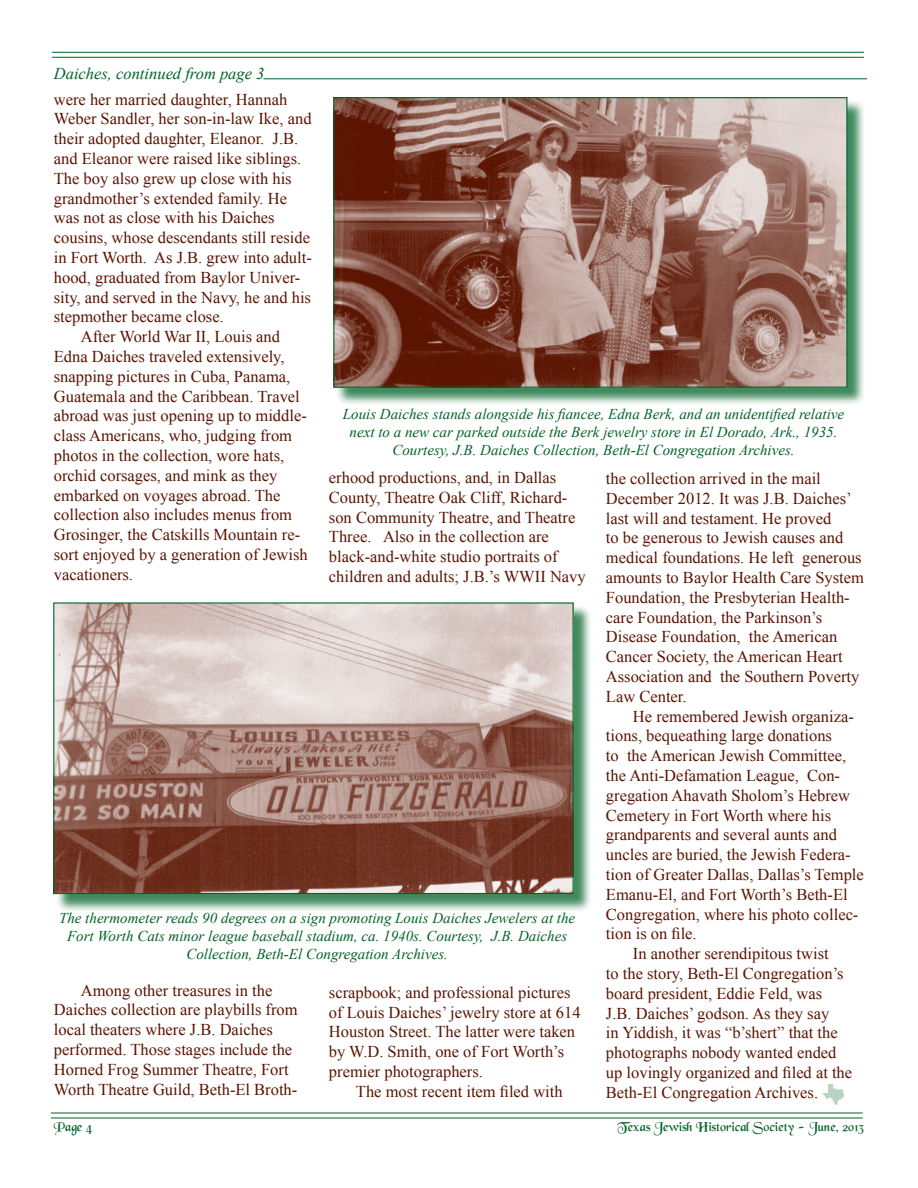
<style>
.page{position:relative;width:918px;height:1188px;background:#fff}
.page>*{position:absolute;margin:0;border:0;box-sizing:border-box;transform-origin:0 0}
.t1{font:16.5px/19.8px "Times New Roman";color:#5a1400}
.t2{font:italic 16.5px "Times New Roman";color:#006227}
.t3{font:italic 15px/18px "Times New Roman";color:#006227;text-align:center}
.t4{font:13.5px "Black Chancery";color:#006227}
</style>
<div class="page">
<hr style="left:52px;top:52px;width:812px;height:1px;background:#006227">
<hr style="left:52px;top:57px;width:812px;height:1px;background:#006227">
<hr style="left:51px;top:1113px;width:812px;height:1px;background:#006227">
<hr style="left:51px;top:1118px;width:812px;height:1px;background:#006227">
<hr style="left:264px;top:78px;width:603px;height:1px;background:#006227">
<div style="left:336px;top:99px;width:530px;height:307px;background:#006227;opacity:.75"></div>
<img style="left:335px;top:99px;width:510px;height:287px">
<div style="left:333px;top:97px;width:514px;height:291px;border:1px solid #006227"></div>
<div style="left:56px;top:605px;width:536px;height:307px;background:#006227;opacity:.75"></div>
<img style="left:55px;top:604px;width:517px;height:288px">
<div style="left:53px;top:602px;width:521px;height:292px;border:1px solid #006227"></div>
<img style="left:823px;top:1085px;width:20px;height:20px">
<p class="t2" style="left:54px;top:63px;width:212px">Daiches, continued from page 3</p>
<p class="t1" style="left:54px;top:89px;width:235px">were her married daughter, Hannah</p>
<p class="t1" style="left:54px;top:109px;width:259px">Weber Sandler, her son-in-law Ike, and</p>
<p class="t1" style="left:54px;top:129px;width:246px">their adopted daughter, Eleanor. J.B.</p>
<p class="t1" style="left:54px;top:148px;width:249px">and Eleanor were raised like siblings.</p>
<p class="t1" style="left:54px;top:168px;width:239px">The boy also grew up close with his</p>
<p class="t1" style="left:54px;top:188px;width:235px">grandmother’s extended family. He</p>
<p class="t1" style="left:54px;top:208px;width:222px">was not as close with his Daiches</p>
<p class="t1" style="left:54px;top:228px;width:258px">cousins, whose descendants still reside</p>
<p class="t1" style="left:54px;top:247px;width:259px">in Fort Worth. As J.B. grew into adult-</p>
<p class="t1" style="left:54px;top:267px;width:248px">hood, graduated from Baylor Univer-</p>
<p class="t1" style="left:54px;top:287px;width:259px">sity, and served in the Navy, he and his</p>
<p class="t1" style="left:54px;top:307px;width:171px">stepmother became close.</p>
<p class="t1" style="left:81px;top:327px;width:201px">After World War II, Louis and</p>
<p class="t1" style="left:54px;top:346px;width:232px">Edna Daiches traveled extensively,</p>
<p class="t1" style="left:54px;top:366px;width:238px">snapping pictures in Cuba, Panama,</p>
<p class="t1" style="left:54px;top:386px;width:248px">Guatemala and the Caribbean. Travel</p>
<p class="t1" style="left:54px;top:406px;width:254px">abroad was just opening up to middle-</p>
<p class="t1" style="left:54px;top:426px;width:240px">class Americans, who, judging from</p>
<p class="t1" style="left:54px;top:445px;width:232px">photos in the collection, wore hats,</p>
<p class="t1" style="left:54px;top:465px;width:225px">orchid corsages, and mink as they</p>
<p class="t1" style="left:54px;top:485px;width:228px">embarked on voyages abroad. The</p>
<p class="t1" style="left:54px;top:505px;width:240px">collection also includes menus from</p>
<p class="t1" style="left:54px;top:525px;width:248px">Grosinger, the Catskills Mountain re-</p>
<p class="t1" style="left:54px;top:544px;width:255px">sort enjoyed by a generation of Jewish</p>
<p class="t1" style="left:54px;top:564px;width:81px">vacationers.</p>
<p class="t3" style="left:343px;top:404px;width:503px">Louis Daiches stands alongside his fiancee, Edna Berk, and an unidentified relative next to a new car parked outside the Berk jewelry store in El Dorado, Ark., 1935.<br>Courtesy, J.B. Daiches Collection, Beth-El Congregation Archives.</p>
<p class="t1" style="left:329px;top:467px;width:258px">erhood productions, and, in Dallas County, Theatre Oak Cliff, Richard&shy;son Community Theatre, and Theatre Three. Also in the collection are black-and-white studio portraits of children and adults; J.B.’s WWII Navy</p>
<p class="t1" style="left:606px;top:468px;width:260px">the collection arrived in the mail December 2012. It was J.B. Daiches’ last will and testament. He proved<br>to be generous to Jewish causes and medical foundations. He left generous amounts to Baylor Health Care System Foundation, the Presbyterian Health&shy;care Foundation, the Parkinson’s Disease Foundation, the American Cancer Society, the American Heart Association and the Southern Poverty Law Center.</p>
<p class="t1" style="left:633px;top:706px;width:222px">He remembered Jewish organiza-</p>
<p class="t1" style="left:606px;top:726px;width:228px">tions, bequeathing large donations</p>
<p class="t1" style="left:606px;top:746px;width:242px">to the American Jewish Committee,</p>
<p class="t1" style="left:606px;top:765px;width:236px">the Anti-Defamation League, Con-</p>
<p class="t1" style="left:606px;top:785px;width:246px">gregation Ahavath Sholom’s Hebrew</p>
<p class="t1" style="left:606px;top:805px;width:227px">Cemetery in Fort Worth where his</p>
<p class="t1" style="left:606px;top:825px;width:232px">grandparents and several aunts and</p>
<p class="t1" style="left:606px;top:845px;width:246px">uncles are buried, the Jewish Federa-</p>
<p class="t1" style="left:606px;top:864px;width:259px">tion of Greater Dallas, Dallas’s Temple</p>
<p class="t1" style="left:606px;top:884px;width:243px">Emanu-El, and Fort Worth’s Beth-El</p>
<p class="t1" style="left:606px;top:904px;width:254px">Congregation, where his photo collec-</p>
<p class="t1" style="left:606px;top:924px;width:92px">tion is on file.</p>
<p class="t1" style="left:633px;top:944px;width:197px">In another serendipitous twist</p>
<p class="t1" style="left:606px;top:963px;width:239px">to the story, Beth-El Congregation’s</p>
<p class="t1" style="left:606px;top:983px;width:218px">board president, Eddie Feld, was</p>
<p class="t1" style="left:606px;top:1003px;width:225px">J.B. Daiches’ godson. As they say</p>
<p class="t1" style="left:606px;top:1023px;width:233px">in Yiddish, it was “b’shert” that the</p>
<p class="t1" style="left:606px;top:1043px;width:232px">photographs nobody wanted ended</p>
<p class="t1" style="left:606px;top:1062px;width:248px">up lovingly organized and filed at the</p>
<p class="t1" style="left:606px;top:1082px;width:214px">Beth-El Congregation Archives.</p>
<p class="t3" style="left:59px;top:909px;width:518px">The thermometer reads 90 degrees on a sign promoting Louis Daiches Jewelers at the<br>Fort Worth Cats minor league baseball stadium, ca. 1940s. Courtesy, J.B. Daiches<br>Collection, Beth-El Congregation Archives.</p>
<p class="t1" style="left:54px;top:980px;width:245px;text-indent:27px">Among other treasures in the Daiches collection are playbills from local theaters where J.B. Daiches performed. Those stages include the Horned Frog Summer Theatre, Fort Worth Theatre Guild, Beth-El Broth-</p>
<p class="t1" style="left:329px;top:982px;width:253px">scrapbook; and professional pictures of Louis Daiches’ jewelry store at 614<br>Houston Street. The latter were taken by W.D. Smith, one of Fort Worth’s premier photographers.</p>
<p class="t1" style="left:356px;top:1081px;width:208px">The most recent item filed with</p>
<p class="t4" style="left:54px;top:1119px;width:40px">Page 4</p>
<p class="t4" style="left:618px;top:1119px;width:248px">Texas Jewish Historical Society - June, 2013</p>
</div>
